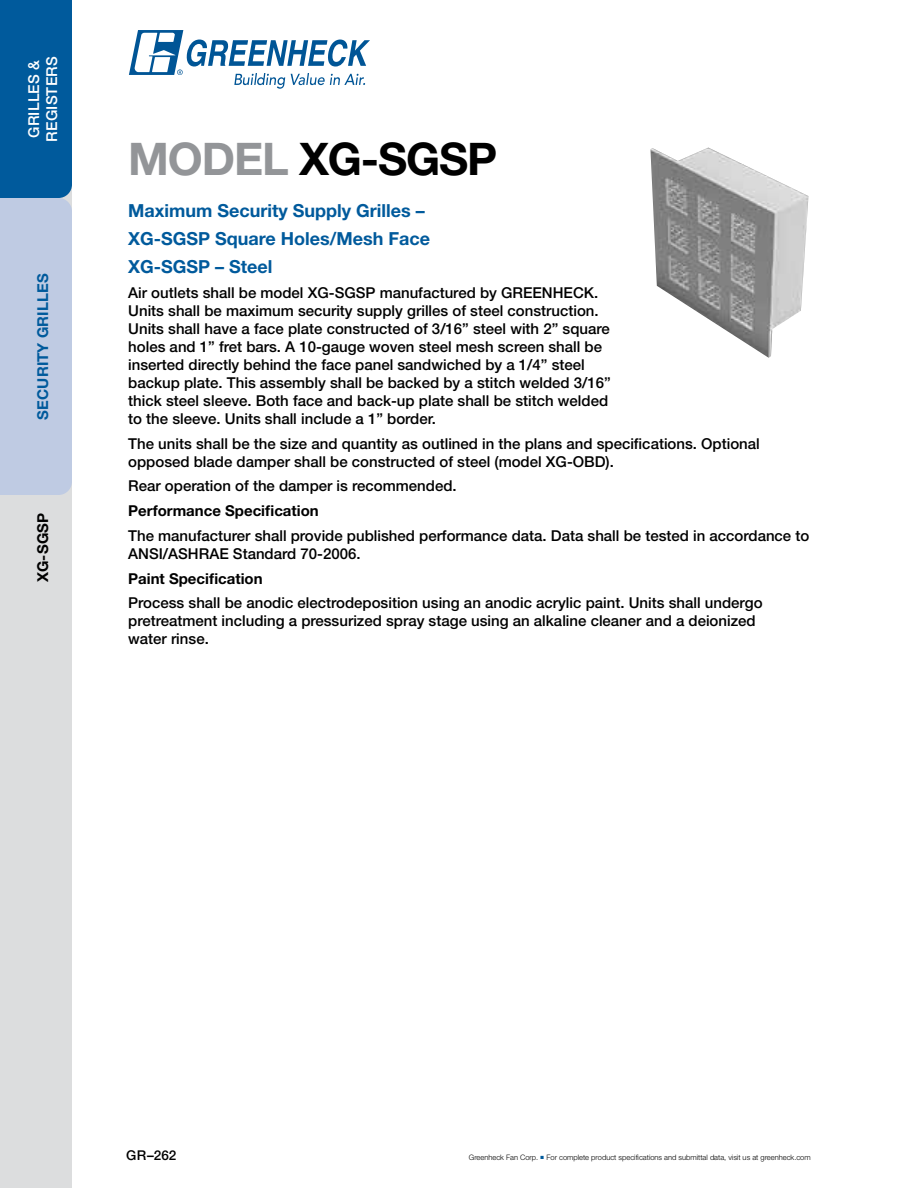
<style>
.page{position:relative;width:918px;height:1188px;background:#fff}
.page>*{position:absolute;margin:0;border:0;box-sizing:border-box;transform-origin:0 0}
.t1{font:700 45px "Helvetica Neue LT Std";letter-spacing:-.025em;color:#000}
.t2{font:700 18px/28.3px "Helvetica Neue LT Std";color:#005a9c}
.t3{font:500 15px/18px "Helvetica Neue LT Std";color:#000}
.t4{font:700 15px "Helvetica Neue LT Std";color:#000}
.t5{font:500 15px/18px "Helvetica Neue LT Std";letter-spacing:.01em;color:#fff}
.t6{font:700 15px "Helvetica Neue LT Std";letter-spacing:.01em;color:#005a9c}
.t7{font:500 13.5px "Helvetica Neue LT Std";color:#000}
.t8{font:300 7.5px "Helvetica Neue LT Std";color:#000}
.s1{color:#939598}
</style>
<div class="page">
<div style="left:0;top:0;width:72px;height:1188px;background:#dcddde"></div>
<svg style="left:0;top:0;width:72px;height:495px;background:#729dc6"></svg>
<svg style="left:129px;top:30px;width:241px;height:59px"></svg>
<img style="left:650px;top:148px;width:159px;height:210px">
<p class="t5" style="left:25px;top:142px;width:87px;rotate:-90deg">GRILLES &amp;<br>REGISTERS</p>
<p class="t6" style="left:34px;top:420px;width:148px;rotate:-90deg">SECURITY GRILLES</p>
<p class="t4" style="left:34px;top:582px;width:71px;rotate:-90deg">XG-SGSP</p>
<h1 class="t1" style="left:128px;top:131px;width:371px"><span class="s1">MODEL</span> XG-SGSP</h1>
<p class="t2" style="left:128px;top:196px;width:304px">Maximum Security Supply Grilles –<br>XG-SGSP Square Holes/Mesh Face<br>XG-SGSP – Steel</p>
<p class="t3" style="left:128px;top:284px;width:484px">Air outlets shall be model XG-SGSP manufactured by GREENHECK.<br>Units shall be maximum security supply grilles of steel construction.<br>Units shall have a face plate constructed of 3/16” steel with 2” square holes and 1” fret bars. A 10-gauge woven steel mesh screen shall be inserted directly behind the face panel sandwiched by a 1/4” steel backup plate. This assembly shall be backed by a stitch welded 3/16” thick steel sleeve. Both face and back-up plate shall be stitch welded to the sleeve. Units shall include a 1” border.</p>
<p class="t3" style="left:128px;top:434px;width:633px">The units shall be the size and quantity as outlined in the plans and specifications. Optional opposed blade damper shall be constructed of steel (model XG-OBD).</p>
<p class="t3" style="left:128px;top:477px;width:330px">Rear operation of the damper is recommended.</p>
<p class="t4" style="left:128px;top:502px;width:192px">Performance Specification</p>
<p class="t3" style="left:128px;top:527px;width:683px">The manufacturer shall provide published performance data. Data shall be tested in accordance to<br>ANSI/ASHRAE Standard 70-2006.</p>
<p class="t4" style="left:128px;top:569px;width:136px">Paint Specification</p>
<p class="t3" style="left:128px;top:594px;width:636px">Process shall be anodic electrodeposition using an anodic acrylic paint. Units shall undergo pretreatment including a pressurized spray stage using an alkaline cleaner and a deionized water rinse.</p>
<p class="t7" style="left:126px;top:1147px;width:52px">GR–262</p>
<p class="t8" style="left:469px;top:1153px;width:343px">Greenheck Fan Corp. <sup>■</sup> For complete product specifications and submittal data, visit us at greenheck.com</p>
</div>
